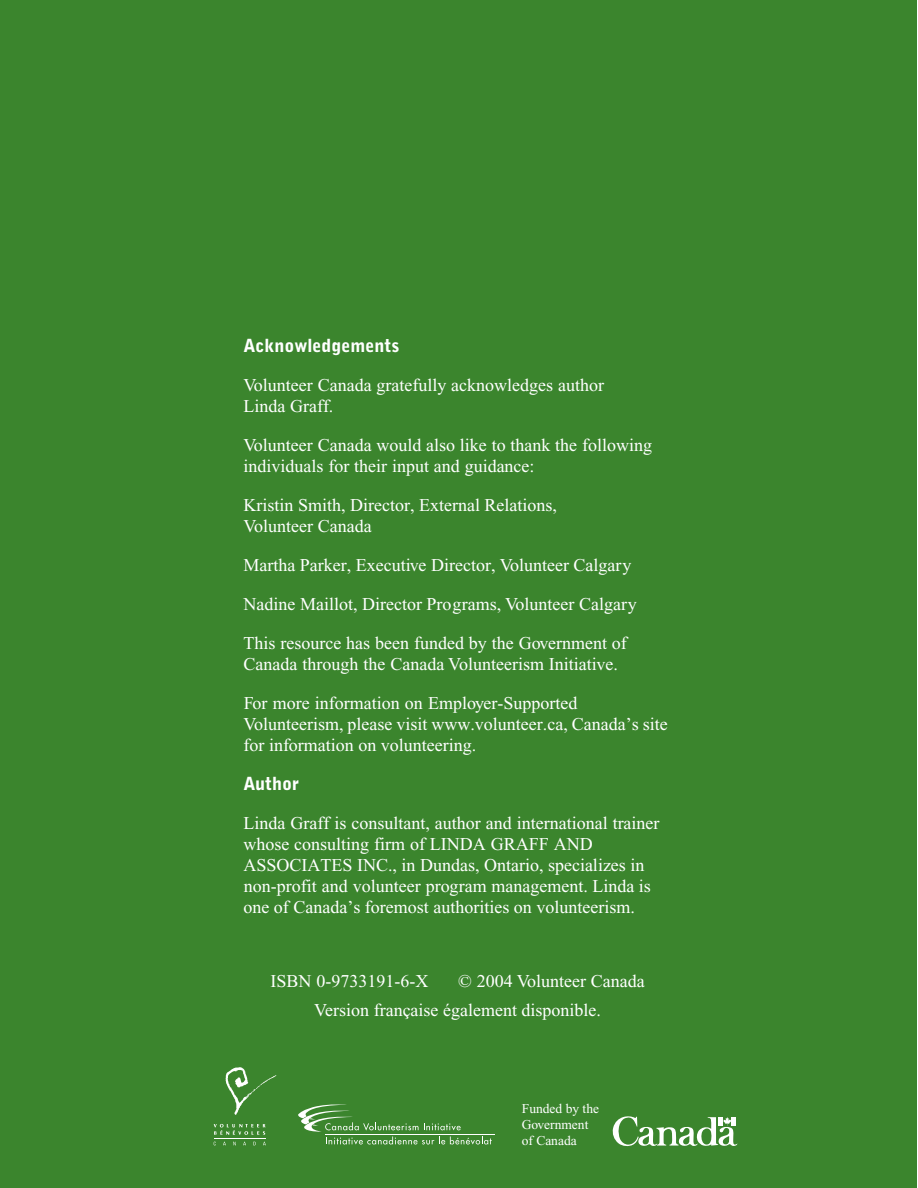
<style>
.page{position:relative;width:918px;height:1188px;background:#fff}
.page>*{position:absolute;margin:0;border:0;box-sizing:border-box;transform-origin:0 0}
.t1{font:18px/21px "Times New Roman";color:#fff}
.t2{font:900 18px "Bell Gothic";color:#fff}
.t3{font:13.5px/16.2px "Times New Roman";color:#fff}
</style>
<div class="page">
<div style="left:0;top:0;width:917px;height:1188px;background:#3b852d"></div>
<svg style="left:612px;top:1116px;width:126px;height:31px"></svg>
<svg style="left:226px;top:1067px;width:50px;height:48px"></svg>
<svg style="left:214px;top:1124px;width:51px;height:11px"></svg>
<hr style="left:214px;top:1139px;width:52px;height:1px;background:#fff">
<hr style="left:325px;top:1134px;width:170px;height:1px;background:#fff">
<svg style="left:298px;top:1104px;width:194px;height:40px"></svg>
<p class="t2" style="left:243px;top:335px;width:158px">Acknowledgements</p>
<p class="t1" style="left:244px;top:375px;width:362px">Volunteer Canada gratefully acknowledges author<br>Linda Graff.</p>
<p class="t1" style="left:244px;top:435px;width:410px">Volunteer Canada would also like to thank the following individuals for their input and guidance:</p>
<p class="t1" style="left:243px;top:495px;width:315px">Kristin Smith, Director, External Relations,<br>Volunteer Canada</p>
<p class="t1" style="left:243px;top:546px;width:395px;line-height:39px">Martha Parker, Executive Director, Volunteer Calgary<br>Nadine Maillot, Director Programs, Volunteer Calgary<br>This resource has been funded by the Government of</p>
<p class="t1" style="left:244px;top:645px;width:376px;line-height:39px">Canada through the Canada Volunteerism Initiative.<br>For more information on Employer-Supported</p>
<p class="t1" style="left:243px;top:714px;width:426px">Volunteerism, please visit www.volunteer.ca, Canada’s site for information on volunteering.</p>
<p class="t2" style="left:243px;top:773px;width:57px">Author</p>
<p class="t1" style="left:243px;top:813px;width:418px">Linda Graff is consultant, author and international trainer whose consulting firm of LINDA GRAFF AND ASSOCIATES INC., in Dundas, Ontario, specializes in non-profit and volunteer program management. Linda is one of Canada’s foremost authorities on volunteerism.</p>
<p class="t1" style="left:314px;top:967px;width:332px;line-height:28.5px;text-indent:144px">© 2004 Volunteer Canada<br>Version française également disponible.</p>
<p class="t1" style="left:270px;top:971px;width:159px">ISBN 0-9733191-6-X</p>
<p class="t3" style="left:522px;top:1100px;width:79px">Funded by the<br>Government of Canada</p>
</div>
